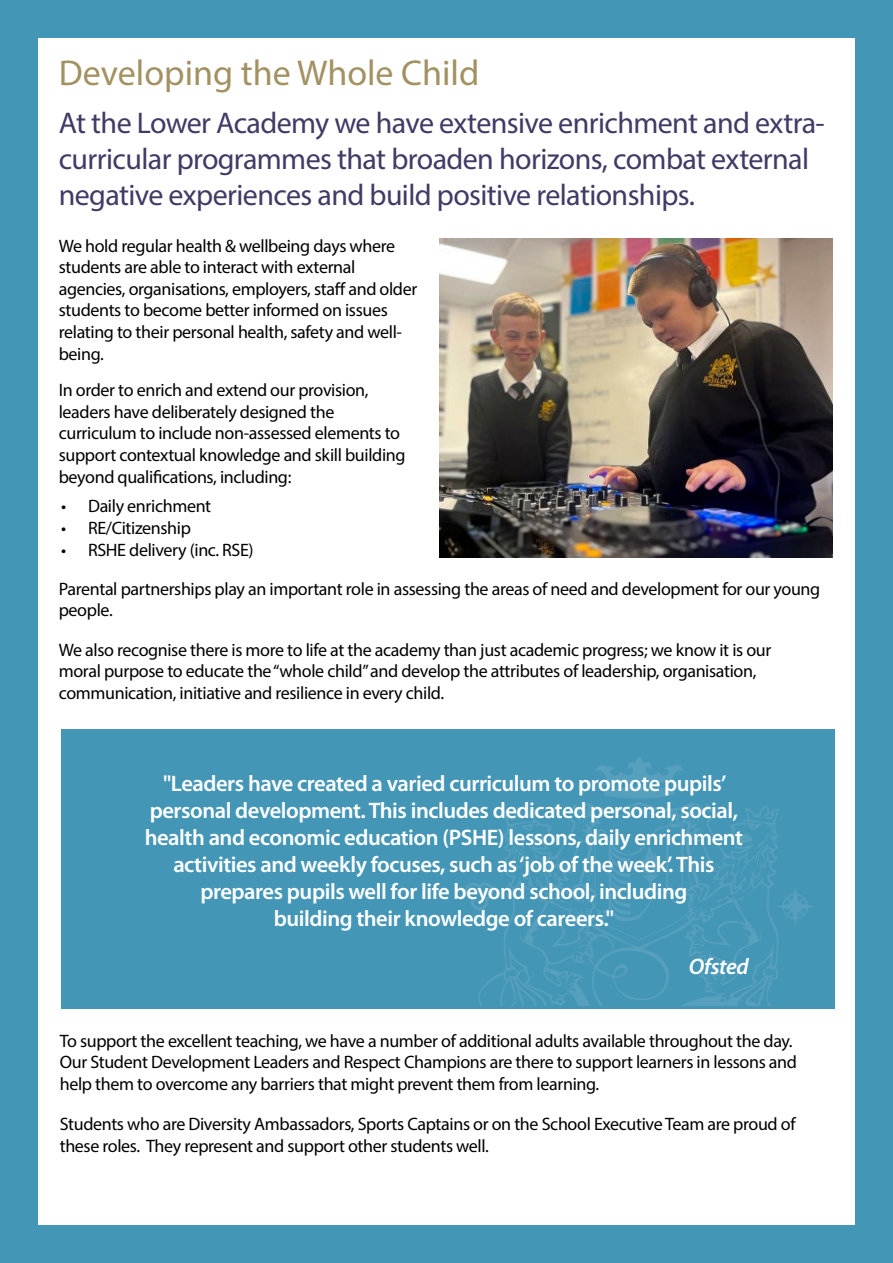
<style>
.page{position:relative;width:893px;height:1263px;background:#4496b7}
.page>*{position:absolute;margin:0;border:0;box-sizing:border-box;transform-origin:0 0}
.Heading_Small{font:36px "Myriad Pro";color:#a29161}
.Heading_Large{font:30px/36px "Myriad Pro";letter-spacing:-.02em;color:#403a65}
.Heading_Large-2{font:600 22.5px "Myriad Pro";letter-spacing:-.02em;color:#fff}
.Heading_Large-3{font:italic 600 22.5px "Myriad Pro";letter-spacing:-.02em;color:#fff}
.Heading_Large-4{font:18px/21.6px "Myriad Pro";letter-spacing:-.02em;color:#000}
</style>
<div class="page">
<div style="left:38px;top:38px;width:817px;height:1187px;background:#fff"></div>
<img style="left:439px;top:238px;width:393px;height:320px">
<div style="left:61px;top:729px;width:773px;height:279px;background:#4496b7"></div>
<svg style="left:465px;top:757px;width:349px;height:249px"></svg>
<p class="Heading_Small" style="left:59px;top:51px;width:422px">Developing the Whole Child</p>
<p class="Heading_Large" style="left:59px;top:105px;width:767px">At the Lower Academy we have extensive enrichment and extra&shy;curricular programmes that broaden horizons, combat external negative experiences and build positive relationships.</p>
<p class="Heading_Large-4" style="left:59px;top:234px;width:360px">We hold regular health &amp; wellbeing days where students are able to interact with external agencies, organisations, employers, staff and older students to become better informed on issues relating to their personal health, safety and well&shy;being.</p>
<p class="Heading_Large-4" style="left:59px;top:379px;width:348px">In order to enrich and extend our provision, leaders have deliberately designed the curriculum to include non-assessed elements to support contextual knowledge and skill building beyond qualifications, including:</p>
<p class="Heading_Large-4" style="left:61px;top:495px;width:152px">• Daily enrichment</p>
<p class="Heading_Large-4" style="left:61px;top:517px;width:131px">• RE/Citizenship</p>
<p class="Heading_Large-4" style="left:61px;top:538px;width:194px">• RSHE delivery (inc. RSE)</p>
<p class="Heading_Large-4" style="left:59px;top:577px;width:763px">Parental partnerships play an important role in assessing the areas of need and development for our young people.</p>
<p class="Heading_Large-4" style="left:59px;top:638px;width:714px">We also recognise there is more to life at the academy than just academic progress; we know it is our moral purpose to educate the “whole child” and develop the attributes of leadership, organisation, communication, initiative and resilience in every child.</p>
<p class="Heading_Large-2" style="left:163px;top:769px;width:565px">"Leaders have created a varied curriculum to promote pupils’</p>
<p class="Heading_Large-2" style="left:150px;top:796px;width:590px">personal development. This includes dedicated personal, social,</p>
<p class="Heading_Large-2" style="left:145px;top:823px;width:600px">health and economic education (PSHE) lessons, daily enrichment</p>
<p class="Heading_Large-2" style="left:173px;top:850px;width:543px">activities and weekly focuses, such as ‘job of the week’. This</p>
<p class="Heading_Large-2" style="left:200px;top:877px;width:489px">prepares pupils well for life beyond school, including</p>
<p class="Heading_Large-2" style="left:274px;top:904px;width:342px">building their knowledge of careers."</p>
<p class="Heading_Large-3" style="left:689px;top:952px;width:61px">Ofsted</p>
<p class="Heading_Large-4" style="left:60px;top:1030px;width:734px">To support the excellent teaching, we have a number of additional adults available throughout the day.</p>
<p class="Heading_Large-4" style="left:60px;top:1051px;width:739px">Our Student Development Leaders and Respect Champions are there to support learners in lessons and</p>
<p class="Heading_Large-4" style="left:60px;top:1073px;width:541px">help them to overcome any barriers that might prevent them from learning.</p>
<p class="Heading_Large-4" style="left:60px;top:1113px;width:737px">Students who are Diversity Ambassadors, Sports Captains or on the School Executive Team are proud of these roles. They represent and support other students well.</p>
</div>
